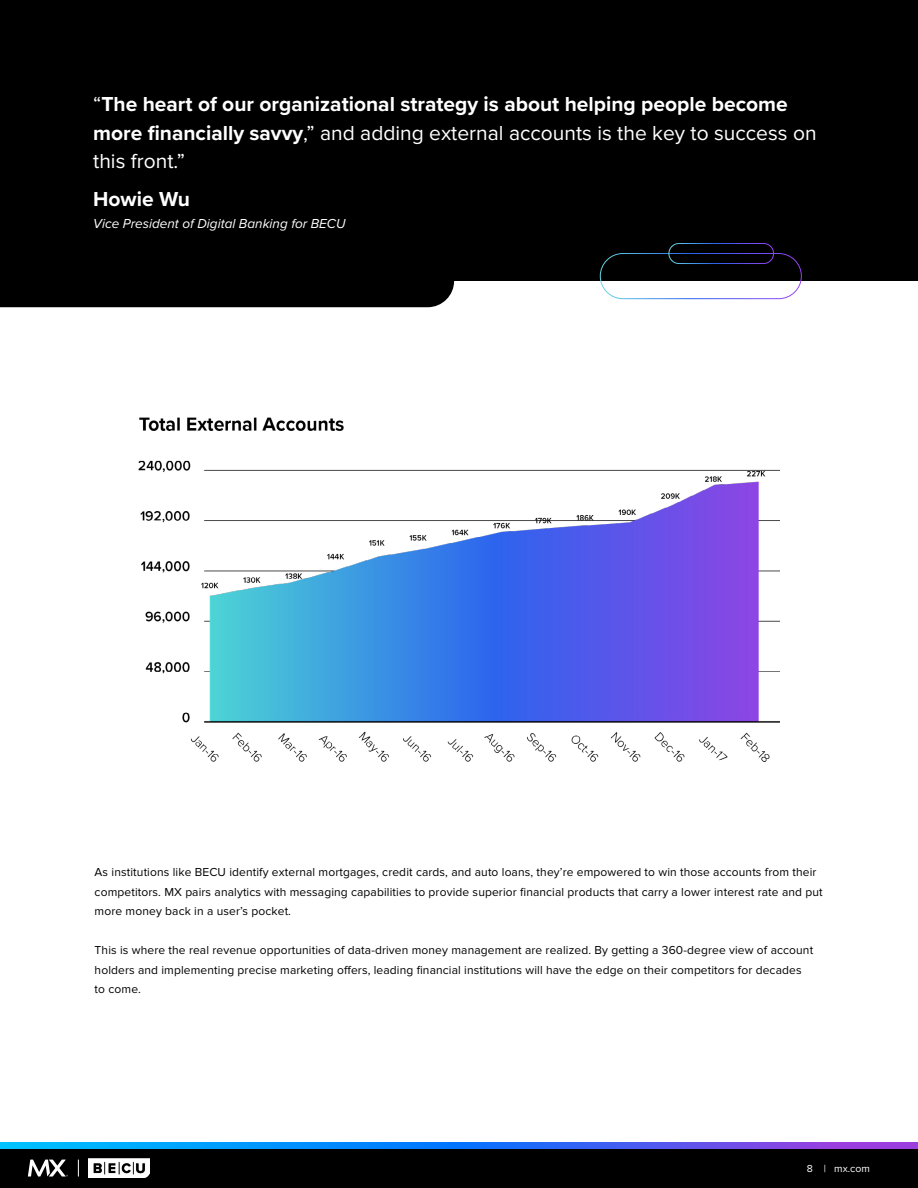
<style>
.page{position:relative;width:918px;height:1188px;background:#fff}
.page>*{position:absolute;margin:0;border:0;box-sizing:border-box;transform-origin:0 0}
.t1{font:700 21px/28.5px "Proxima Nova";color:#fff}
.t2{font:italic 13.5px "Proxima Nova";color:#fff}
.t3{font:12px/19.5px "Proxima Nova";letter-spacing:.01em;color:#000}
.t4{font:10.5px "Proxima Nova";color:#fff}
.s1{font-weight:400}
</style>
<div class="page">
<svg style="left:0;top:1143px;width:918px;height:7px;background:#2767d2"></svg>
<div style="left:0;top:1150px;width:918px;height:38px;background:#000"></div>
<svg style="left:28px;top:1160px;width:40px;height:17px"></svg>
<svg style="left:78px;top:1160px;width:1px;height:17px"></svg>
<img style="left:89px;top:1159px;width:61px;height:18px">
<div style="left:0;top:281px;width:454px;height:26px;background:#000"></div>
<div style="left:0;top:0;width:918px;height:281px;background:#000"></div>
<svg style="left:600px;top:243px;width:202px;height:56px"></svg>
<img style="left:138px;top:417px;width:642px;height:345px">
<h1 class="t1" style="left:93px;top:89px;width:725px"><span class="s1">“</span>The heart of our organizational strategy is about helping people become more financially savvy<span class="s1">,” and adding external accounts is the key to success on this front.”</span></h1>
<h1 class="t1" style="left:93px;top:184px;width:98px">Howie Wu</h1>
<p class="t2" style="left:93px;top:214px;width:254px">Vice President of Digital Banking for BECU</p>
<p class="t3" style="left:95px;top:862px;width:730px">As institutions like BECU identify external mortgages, credit cards, and auto loans, they’re empowered to win those accounts from their competitors. MX pairs analytics with messaging capabilities to provide superior financial products that carry a lower interest rate and put more money back in a user’s pocket.</p>
<p class="t3" style="left:95px;top:940px;width:720px">This is where the real revenue opportunities of data-driven money management are realized. By getting a 360-degree view of account holders and implementing precise marketing offers, leading financial institutions will have the edge on their competitors for decades to come.</p>
<p class="t4" style="left:807px;top:1163px;width:64px">8 | mx.com</p>
</div>
